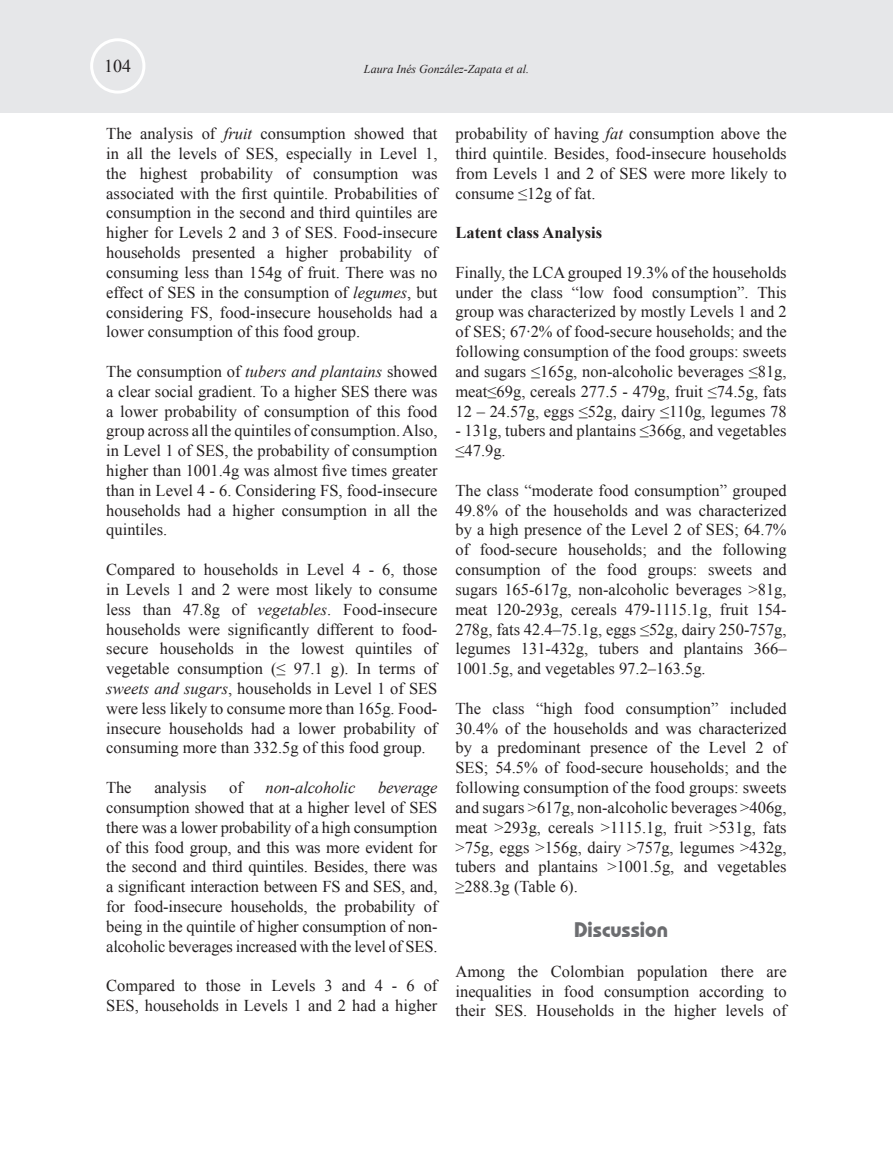
<style>
.page{position:relative;width:893px;height:1149px;background:#fff}
.page>*{position:absolute;margin:0;border:0;box-sizing:border-box;transform-origin:0 0}
.t1{font:700 21px "Bauhaus IT Cby BT";color:#6c6d70}
.t2{font:18px "Times New Roman";color:#231f20}
.t3{font:16.5px/19.8px "Times New Roman";color:#231f20;text-align:justify}
.t4{font:italic 16.5px "Times New Roman";letter-spacing:-.01em;color:#231f20}
.t5{font:700 16.5px "Times New Roman";color:#231f20}
.t6{font:italic 12px "Times New Roman";color:#231f20}
.s1{font-style:italic}
</style>
<div class="page">
<div style="left:0;top:0;width:893px;height:113px;background:#e6e7e9"></div>
<div style="left:90px;top:38px;width:55px;height:56px;border:3px solid #fff;border-radius:50%"></div>
<p class="t2" style="left:104px;top:54px;width:28px">104</p>
<p class="t6" style="left:364px;top:61px;width:166px">Laura Inés González-Zapata et al.</p>
<p class="t3" style="left:106px;top:123px;width:333px">The analysis of <span class="s1">fruit</span> consumption showed that in all the levels of SES, especially in Level 1, the highest probability of consumption was associated with the first quintile. Probabilities of consumption in the second and third quintiles are higher for Levels 2 and 3 of SES. Food-insecure households presented a higher probability of consuming less than 154g of fruit. There was no effect of SES in the consumption of <span class="s1">legumes</span>, but considering FS, food-insecure households had a lower consumption of this food group.</p>
<p class="t3" style="left:106px;top:361px;width:333px">The consumption of <span class="s1">tubers and plantains</span> showed a clear social gradient. To a higher SES there was a lower probability of consumption of this food group across all the quintiles of consumption. Also, in Level 1 of SES, the probability of consumption higher than 1001.4g was almost five times greater than in Level 4 - 6. Considering FS, food-insecure households had a higher consumption in all the quintiles.</p>
<p class="t3" style="left:106px;top:559px;width:333px">Compared to households in Level 4 - 6, those in Levels 1 and 2 were most likely to consume less than 47.8g of <span class="s1">vegetables</span>. Food-insecure households were significantly different to food&shy;secure households in the lowest quintiles of vegetable consumption (≤ 97.1 g). In terms of <span class="s1">sweets and sugars</span>, households in Level 1 of SES were less likely to consume more than 165g. Food&shy;insecure households had a lower probability of consuming more than 332.5g of this food group.</p>
<p class="t3" style="left:106px;top:777px;width:27px">The</p>
<p class="t3" style="left:154px;top:777px;width:54px">analysis</p>
<p class="t3" style="left:229px;top:777px;width:15px">of</p>
<p class="t4" style="left:266px;top:776px;width:91px">non-alcoholic</p>
<p class="t4" style="left:378px;top:776px;width:61px">beverage</p>
<p class="t3" style="left:106px;top:797px;width:333px">consumption showed that at a higher level of SES there was a lower probability of a high consumption of this food group, and this was more evident for the second and third quintiles. Besides, there was a significant interaction between FS and SES, and, for food-insecure households, the probability of being in the quintile of higher consumption of non&shy;alcoholic beverages increased with the level of SES.</p>
<p class="t3" style="left:106px;top:975px;width:333px">Compared to those in Levels 3 and 4 - 6 of<br>SES, households in Levels 1 and 2 had a higher</p>
<p class="t3" style="left:455px;top:123px;width:333px">probability of having <span class="s1">fat</span> consumption above the third quintile. Besides, food-insecure households from Levels 1 and 2 of SES were more likely to consume ≤12g of fat.</p>
<p class="t5" style="left:455px;top:221px;width:148px">Latent class Analysis</p>
<p class="t3" style="left:455px;top:262px;width:333px">Finally, the LCA grouped 19.3% of the households under the class “low food consumption”. This group was characterized by mostly Levels 1 and 2 of SES; 67∙2% of food-secure households; and the following consumption of the food groups: sweets and sugars ≤165g, non-alcoholic beverages ≤81g, meat≤69g, cereals 277.5 - 479g, fruit ≤74.5g, fats 12 – 24.57g, eggs ≤52g, dairy ≤110g, legumes 78</p>
<p class="t3" style="left:455px;top:420px;width:333px">- 131g, tubers and plantains ≤366g, and vegetables ≤47.9g.</p>
<p class="t3" style="left:455px;top:480px;width:333px">The class “moderate food consumption” grouped 49.8% of the households and was characterized by a high presence of the Level 2 of SES; 64.7% of food-secure households; and the following consumption of the food groups: sweets and sugars 165-617g, non-alcoholic beverages &gt;81g, meat 120-293g, cereals 479-1115.1g, fruit 154- 278g, fats 42.4–75.1g, eggs ≤52g, dairy 250-757g, legumes 131-432g, tubers and plantains 366– 1001.5g, and vegetables 97.2–163.5g.</p>
<p class="t3" style="left:455px;top:698px;width:333px">The class “high food consumption” included 30.4% of the households and was characterized by a predominant presence of the Level 2 of SES; 54.5% of food-secure households; and the following consumption of the food groups: sweets and sugars &gt;617g, non-alcoholic beverages &gt;406g, meat &gt;293g, cereals &gt;1115.1g, fruit &gt;531g, fats &gt;75g, eggs &gt;156g, dairy &gt;757g, legumes &gt;432g, tubers and plantains &gt;1001.5g, and vegetables ≥288.3g (Table 6).</p>
<p class="t1" style="left:574px;top:916px;width:95px">Discussion</p>
<p class="t3" style="left:455px;top:960px;width:333px">Among the Colombian population there are inequalities in food consumption according to their SES. Households in the higher levels of</p>
</div>
